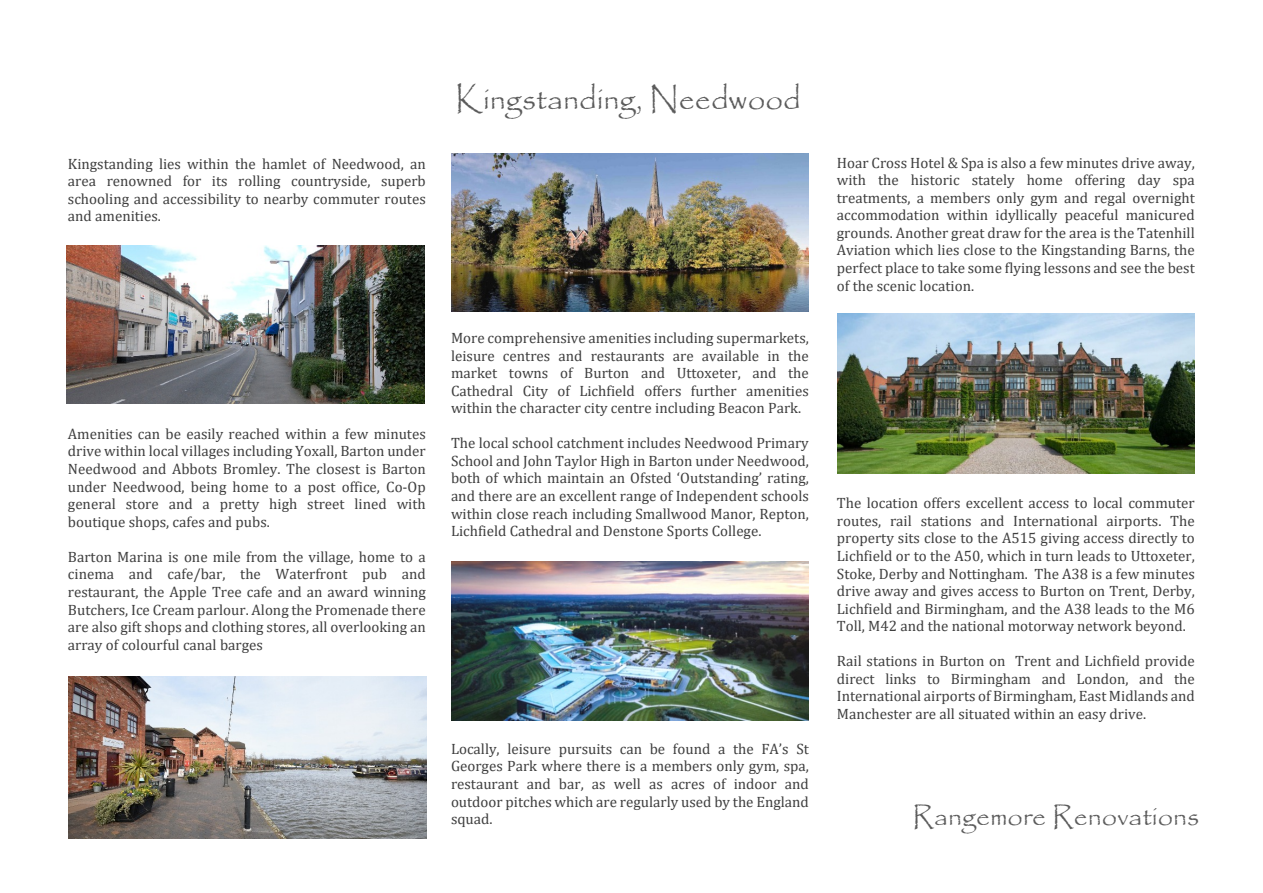
<style>
.page{position:relative;width:1263px;height:893px;background:#fff}
.page>*{position:absolute;margin:0;border:0;box-sizing:border-box;transform-origin:0 0}
.t1{font:31.35px "Papyrus";color:#5b5b5b}
.t2{font:27.3px "Papyrus";color:#5b5b5b}
.t3{font:15px/17.5px "Cambria";color:#3f3f3f;text-align:justify}
</style>
<div class="page">
<img style="left:67px;top:245px;width:358px;height:158px">
<img style="left:68px;top:676px;width:358px;height:162px">
<img style="left:451px;top:153px;width:357px;height:159px">
<img style="left:451px;top:562px;width:358px;height:158px">
<img style="left:837px;top:314px;width:357px;height:159px">
<p class="t3" style="left:68px;top:156px;width:359px">Kingstanding lies within the hamlet of Needwood, an area renowned for its rolling countryside, superb schooling and accessibility to nearby commuter routes and amenities.</p>
<h1 class="t1" style="left:455px;top:83px;width:347px">Kingstanding, Needwood</h1>
<p class="t3" style="left:68px;top:426px;width:359px">Amenities can be easily reached within a few minutes drive within local villages including Yoxall, Barton under Needwood and Abbots Bromley. The closest is Barton under Needwood, being home to a post office, Co-Op general store and a pretty high street lined with boutique shops, cafes and pubs.</p>
<p class="t3" style="left:68px;top:549px;width:359px">Barton Marina is one mile from the village, home to a cinema and cafe/bar, the Waterfront pub and restaurant, the Apple Tree cafe and an award winning Butchers, Ice Cream parlour. Along the Promenade there are also gift shops and clothing stores, all overlooking an array of colourful canal barges</p>
<p class="t3" style="left:451px;top:330px;width:359px">More comprehensive amenities including supermarkets, leisure centres and restaurants are available in the market towns of Burton and Uttoxeter, and the Cathedral City of Lichfield offers further amenities within the character city centre including Beacon Park.</p>
<p class="t3" style="left:451px;top:435px;width:359px">The local school catchment includes Needwood Primary School and John Taylor High in Barton under Needwood, both of which maintain an Ofsted ‘Outstanding’ rating, and there are an excellent range of Independent schools within close reach including Smallwood Manor, Repton, Lichfield Cathedral and Denstone Sports College.</p>
<p class="t3" style="left:451px;top:741px;width:359px">Locally, leisure pursuits can be found a the FA’s St Georges Park where there is a members only gym, spa, restaurant and bar, as well as acres of indoor and outdoor pitches which are regularly used by the England squad.</p>
<p class="t3" style="left:837px;top:155px;width:359px">Hoar Cross Hotel &amp; Spa is also a few minutes drive away, with the historic stately home offering day spa treatments, a members only gym and regal overnight accommodation within idyllically peaceful manicured grounds. Another great draw for the area is the Tatenhill Aviation which lies close to the Kingstanding Barns, the perfect place to take some flying lessons and see the best of the scenic location.</p>
<p class="t3" style="left:837px;top:495px;width:359px">The location offers excellent access to local commuter routes, rail stations and International airports. The property sits close to the A515 giving access directly to Lichfield or to the A50, which in turn leads to Uttoxeter, Stoke, Derby and Nottingham. The A38 is a few minutes drive away and gives access to Burton on Trent, Derby, Lichfield and Birmingham, and the A38 leads to the M6<br>Toll, M42 and the national motorway network beyond.</p>
<p class="t3" style="left:837px;top:653px;width:359px">Rail stations in Burton on Trent and Lichfield provide direct links to Birmingham and London, and the International airports of Birmingham, East Midlands and Manchester are all situated within an easy drive.</p>
<h2 class="t2" style="left:912px;top:802px;width:288px">Rangemore Renovations</h2>
</div>
